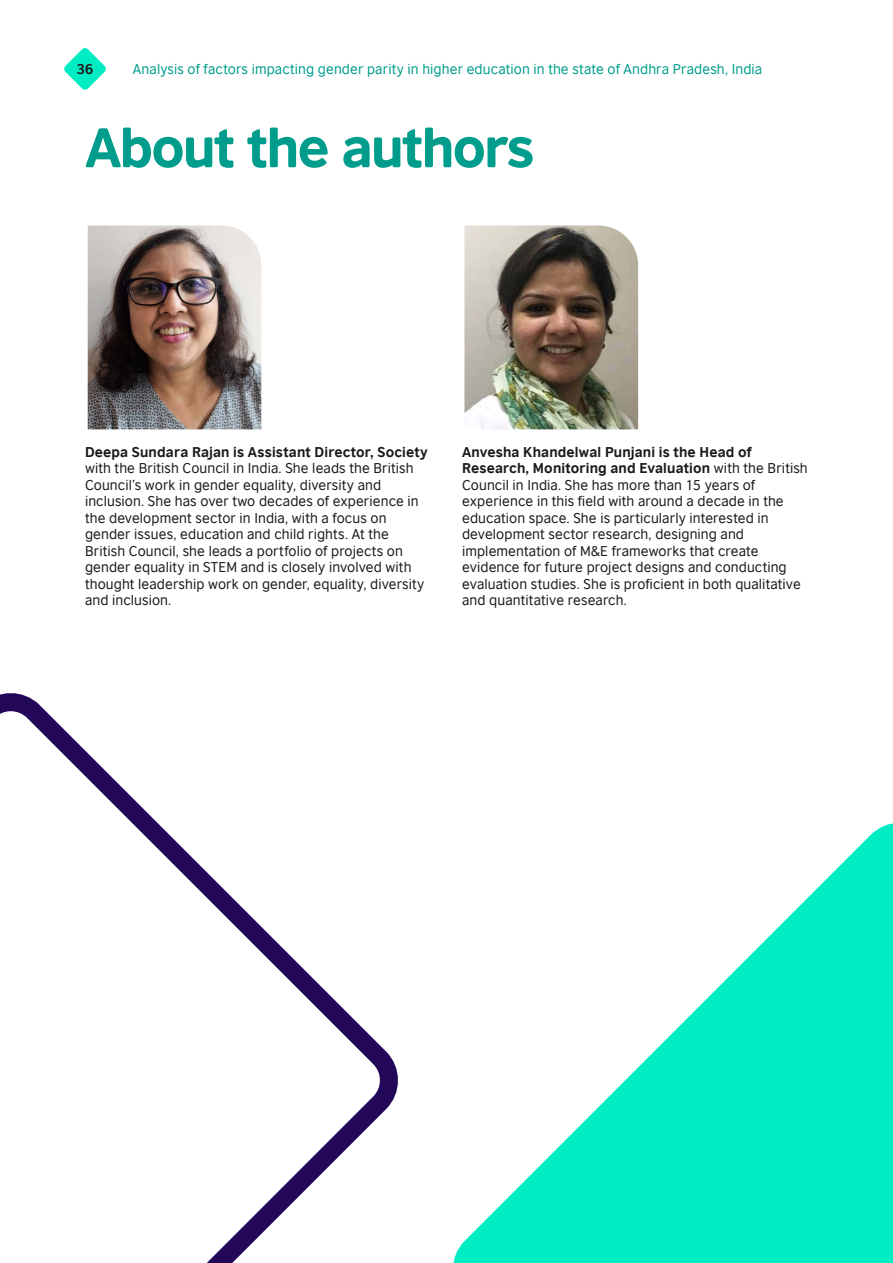
<style>
.page{position:relative;width:893px;height:1263px;background:#fff}
.page>*{position:absolute;margin:0;border:0;box-sizing:border-box;transform-origin:0 0}
.t1{font:52.5px "British Council Sans Headline";letter-spacing:-.035em;color:#009d8c}
.t2{font:13.5px/16.5px "British Council Sans";letter-spacing:.01em;color:#1a1a1a}
.t3{font:13.5px "British Council Sans";letter-spacing:.01em;color:#009d8c}
.t4{font:700 13.5px "British Council Sans";letter-spacing:.01em;color:#1a1a1a}
.s1{font-weight:700}
</style>
<div class="page">
<svg style="left:453px;top:823px;width:440px;height:440px"></svg>
<svg style="left:0;top:693px;width:398px;height:570px"></svg>
<img style="left:88px;top:225px;width:173px;height:204px">
<img style="left:464px;top:225px;width:174px;height:204px">
<svg style="left:64px;top:48px;width:42px;height:42px"></svg>
<p class="t4" style="left:76px;top:57px;width:19px">36</p>
<p class="t3" style="left:133px;top:58px;width:631px">Analysis of factors impacting gender parity in higher education in the state of Andhra Pradesh, India</p>
<h1 class="t1" style="left:85px;top:107px;width:451px">About the authors</h1>
<p class="t4" style="left:85px;top:440px;width:344px">Deepa Sundara Rajan is Assistant Director, Society</p>
<p class="t2" style="left:85px;top:459px;width:341px">with the British Council in India. She leads the British Council’s work in gender equality, diversity and inclusion. She has over two decades of experience in the development sector in India, with a focus on gender issues, education and child rights. At the British Council, she leads a portfolio of projects on gender equality in STEM and is closely involved with thought leadership work on gender, equality, diversity and inclusion.</p>
<p class="t2" style="left:462px;top:442px;width:347px"><span class="s1">Anvesha Khandelwal Punjani is the Head of Research, Monitoring and Evaluation</span> with the British Council in India. She has more than 15 years of experience in this field with around a decade in the education space. She is particularly interested in development sector research, designing and implementation of M&amp;E frameworks that create evidence for future project designs and conducting evaluation studies. She is proficient in both qualitative and quantitative research.</p>
</div>
